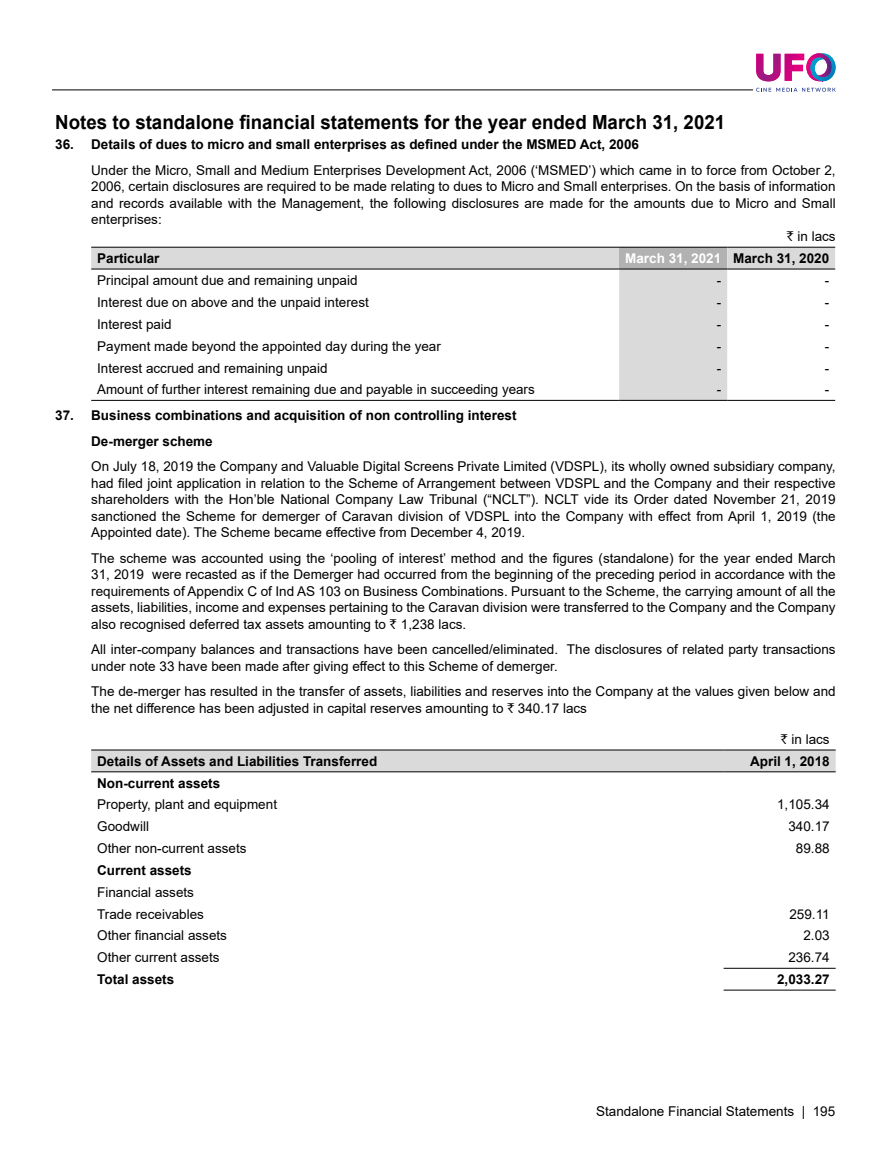
<style>
.page{position:relative;width:891px;height:1161px;background:#fff}
.page>*{position:absolute;margin:0;border:0;box-sizing:border-box;transform-origin:0 0}
.t1{font:700 19.5px "Arial";color:#000;scale:.96 1}
.t2{font:13.5px/16.5px "Arial";color:#000}
.t3{font:700 13.5px/25.5px "Arial";color:#000}
.t4{font:700 13.5px "Arial";color:#fff}
.s1{font-family:"Rupee Foradian"}
.s2{color:#000}
</style>
<div class="page">
<svg style="left:756px;top:53px;width:80px;height:29px"></svg>
<svg style="left:756px;top:88px;width:80px;height:4px"></svg>
<hr style="left:52px;top:90px;width:701px;height:1px;background:#000">
<svg style="left:91px;top:248px;width:744px;height:152px"></svg>
<div style="left:619px;top:247px;width:108px;height:22px;background:#b3b2b2"></div>
<hr style="left:91px;top:247px;width:440px;height:1px;background:#000">
<hr style="left:531px;top:247px;width:88px;height:1px;background:#000">
<hr style="left:91px;top:269px;width:440px;height:1px;background:#000">
<hr style="left:531px;top:269px;width:88px;height:1px;background:#000">
<hr style="left:727px;top:247px;width:108px;height:1px;background:#000">
<hr style="left:727px;top:269px;width:108px;height:1px;background:#000">
<hr style="left:619px;top:247px;width:108px;height:1px;background:#000">
<hr style="left:619px;top:269px;width:108px;height:1px;background:#000">
<hr style="left:619px;top:400px;width:108px;height:1px;background:#000">
<hr style="left:727px;top:400px;width:108px;height:1px;background:#000">
<hr style="left:91px;top:400px;width:440px;height:1px;background:#000">
<hr style="left:531px;top:400px;width:88px;height:1px;background:#000">
<div style="left:91px;top:751px;width:745px;height:20px;background:#dadada"></div>
<hr style="left:91px;top:750px;width:633px;height:1px;background:#000">
<hr style="left:724px;top:750px;width:112px;height:1px;background:#000">
<hr style="left:91px;top:771px;width:633px;height:1px;background:#000">
<hr style="left:724px;top:771px;width:112px;height:1px;background:#000">
<hr style="left:724px;top:968px;width:112px;height:1px;background:#000">
<hr style="left:724px;top:990px;width:112px;height:1px;background:#000">
<h1 class="t1" style="left:55px;top:108px;width:699px">Notes to standalone financial statements for the year ended March 31, 2021</h1>
<p class="t3" style="left:55px;top:132px;width:585px">36. Details of dues to micro and small enterprises as defined under the MSMED Act, 2006</p>
<p class="t2" style="left:91px;top:162px;width:746px">Under the Micro, Small and Medium Enterprises Development Act, 2006 (‘MSMED’) which came in to force from October 2,</p>
<p class="t2" style="left:91px;top:178px;width:746px">2006, certain disclosures are required to be made relating to dues to Micro and Small enterprises. On the basis of information</p>
<p class="t2" style="left:91px;top:195px;width:746px">and records available with the Management, the following disclosures are made for the amounts due to Micro and Small</p>
<p class="t2" style="left:91px;top:211px;width:72px">enterprises:</p>
<p class="t2" style="left:787px;top:228px;width:50px"><span class="s1">`</span> in lacs</p>
<p class="t3" style="left:97px;top:246px;width:64px">Particular</p>
<p class="t4" style="left:625px;top:249px;width:205px">March 31, 2021 <span class="s2">March 31, 2020</span></p>
<p class="t2" style="left:97px;top:272px;width:262px">Principal amount due and remaining unpaid</p>
<p class="t2" style="left:717px;top:272px;width:6px">-</p>
<p class="t2" style="left:825px;top:272px;width:6px">-</p>
<p class="t2" style="left:97px;top:294px;width:273px">Interest due on above and the unpaid interest</p>
<p class="t2" style="left:717px;top:294px;width:6px">-</p>
<p class="t2" style="left:825px;top:294px;width:6px">-</p>
<p class="t2" style="left:97px;top:316px;width:76px">Interest paid</p>
<p class="t2" style="left:717px;top:316px;width:6px">-</p>
<p class="t2" style="left:825px;top:316px;width:6px">-</p>
<p class="t2" style="left:97px;top:338px;width:345px">Payment made beyond the appointed day during the year</p>
<p class="t2" style="left:717px;top:338px;width:6px">-</p>
<p class="t2" style="left:825px;top:338px;width:6px">-</p>
<p class="t2" style="left:97px;top:359px;width:232px">Interest accrued and remaining unpaid</p>
<p class="t2" style="left:717px;top:359px;width:6px">-</p>
<p class="t2" style="left:825px;top:359px;width:6px">-</p>
<p class="t2" style="left:97px;top:381px;width:439px">Amount of further interest remaining due and payable in succeeding years</p>
<p class="t2" style="left:717px;top:381px;width:6px">-</p>
<p class="t2" style="left:825px;top:381px;width:6px">-</p>
<p class="t3" style="left:91px;top:403px;width:427px;text-indent:-36px">37. Business combinations and acquisition of non controlling interest<br>De-merger scheme</p>
<p class="t2" style="left:91px;top:458px;width:746px;text-align:justify">On July 18, 2019 the Company and Valuable Digital Screens Private Limited (VDSPL), its wholly owned subsidiary company, had filed joint application in relation to the Scheme of Arrangement between VDSPL and the Company and their respective shareholders with the Hon’ble National Company Law Tribunal (“NCLT”). NCLT vide its Order dated November 21, 2019 sanctioned the Scheme for demerger of Caravan division of VDSPL into the Company with effect from April 1, 2019 (the Appointed date). The Scheme became effective from December 4, 2019.</p>
<p class="t2" style="left:91px;top:550px;width:746px;text-align:justify">The scheme was accounted using the ‘pooling of interest’ method and the figures (standalone) for the year ended March 31, 2019 were recasted as if the Demerger had occurred from the beginning of the preceding period in accordance with the requirements of Appendix C of Ind AS 103 on Business Combinations. Pursuant to the Scheme, the carrying amount of all the assets, liabilities, income and expenses pertaining to the Caravan division were transferred to the Company and the Company also recognised deferred tax assets amounting to <span class="s1">`</span> 1,238 lacs.</p>
<p class="t2" style="left:91px;top:641px;width:746px">All inter-company balances and transactions have been cancelled/eliminated. The disclosures of related party transactions under note 33 have been made after giving effect to this Scheme of demerger.</p>
<p class="t2" style="left:91px;top:683px;width:746px">The de-merger has resulted in the transfer of assets, liabilities and reserves into the Company at the values given below and the net difference has been adjusted in capital reserves amounting to <span class="s1">`</span> 340.17 lacs</p>
<p class="t2" style="left:781px;top:731px;width:50px"><span class="s1">`</span> in lacs</p>
<p class="t3" style="left:97px;top:748px;width:282px">Details of Assets and Liabilities Transferred</p>
<p class="t3" style="left:750px;top:748px;width:81px">April 1, 2018</p>
<p class="t3" style="left:97px;top:770px;width:125px">Non-current assets</p>
<p class="t2" style="left:97px;top:796px;width:181px">Property, plant and equipment</p>
<p class="t2" style="left:777px;top:796px;width:54px">1,105.34</p>
<p class="t2" style="left:97px;top:818px;width:53px">Goodwill</p>
<p class="t2" style="left:788px;top:818px;width:43px">340.17</p>
<p class="t2" style="left:97px;top:840px;width:151px">Other non-current assets</p>
<p class="t2" style="left:796px;top:840px;width:35px">89.88</p>
<p class="t3" style="left:97px;top:858px;width:96px">Current assets</p>
<p class="t2" style="left:97px;top:881px;width:108px;line-height:21.9px">Financial assets<br>Trade receivables</p>
<p class="t2" style="left:789px;top:906px;width:42px">259.11</p>
<p class="t2" style="left:97px;top:927px;width:131px">Other financial assets</p>
<p class="t2" style="left:803px;top:927px;width:28px">2.03</p>
<p class="t2" style="left:97px;top:949px;width:124px">Other current assets</p>
<p class="t2" style="left:788px;top:949px;width:43px">236.74</p>
<p class="t3" style="left:97px;top:967px;width:79px">Total assets</p>
<p class="t3" style="left:777px;top:967px;width:54px">2,033.27</p>
<p class="t2" style="left:596px;top:1103px;width:241px">Standalone Financial Statements | 195</p>
</div>
